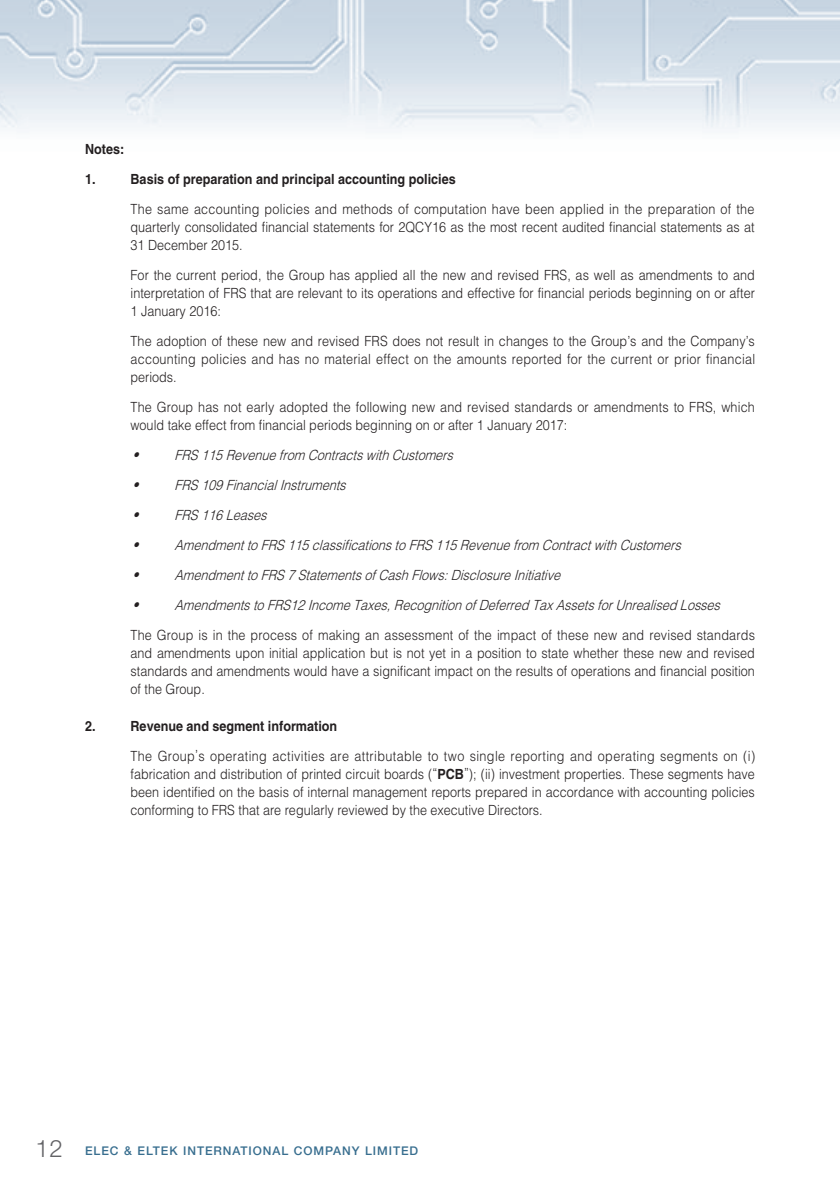
<style>
.page{position:relative;width:840px;height:1191px;background:#fff}
.page>*{position:absolute;margin:0;border:0;box-sizing:border-box;transform-origin:0 0}
._2__附註內文{font:300 14px/18px "Helvetica LT Std";color:#231f20;text-align:justify;scale:.9 1}
._2__附註內文-2{font:italic 300 14px "Helvetica LT Std";color:#231f20;scale:.9 1}
._2__附註內文-3{font:700 14px "Helvetica LT Std";color:#231f20;scale:.9 1}
._2__附註內文-4{font:italic 300 14px "M Hei HK";color:#231f20;scale:.9 1}
.t1{font:500 12px "Helvetica Neue LT Std";letter-spacing:.08em;color:#386e8f}
.s1{font-weight:700}
.s2{font-weight:300;font-size:24px;color:#636366}
</style>
<div class="page">
<img style="left:0;top:0;width:838px;height:129px">
<p class="_2__附註內文-3" style="left:85px;top:141px;width:45px">Notes:</p>
<p class="_2__附註內文-3" style="left:85px;top:171px;width:13px">1.</p>
<p class="_2__附註內文-3" style="left:130px;top:171px;width:362px">Basis of preparation and principal accounting policies</p>
<p class="_2__附註內文" style="left:130px;top:200px;width:694px">The same accounting policies and methods of computation have been applied in the preparation of the quarterly consolidated financial statements for 2QCY16 as the most recent audited financial statements as at 31 December 2015.</p>
<p class="_2__附註內文" style="left:130px;top:266px;width:694px">For the current period, the Group has applied all the new and revised FRS, as well as amendments to and interpretation of FRS that are relevant to its operations and effective for financial periods beginning on or after 1 January 2016:</p>
<p class="_2__附註內文" style="left:130px;top:332px;width:695px">The adoption of these new and revised FRS does not result in changes to the Group’s and the Company’s accounting policies and has no material effect on the amounts reported for the current or prior financial periods.</p>
<p class="_2__附註內文" style="left:130px;top:398px;width:694px">The Group has not early adopted the following new and revised standards or amendments to FRS, which would take effect from financial periods beginning on or after 1 January 2017:</p>
<p class="_2__附註內文-4" style="left:129px;top:448px;width:20px">‧</p>
<p class="_2__附註內文-2" style="left:174px;top:447px;width:316px">FRS 115 Revenue from Contracts with Customers</p>
<p class="_2__附註內文-4" style="left:129px;top:478px;width:20px">‧</p>
<p class="_2__附註內文-2" style="left:174px;top:477px;width:196px">FRS 109 Financial Instruments</p>
<p class="_2__附註內文-4" style="left:129px;top:508px;width:20px">‧</p>
<p class="_2__附註內文-2" style="left:174px;top:507px;width:109px">FRS 116 Leases</p>
<p class="_2__附註內文-4" style="left:129px;top:538px;width:20px">‧</p>
<p class="_2__附註內文-2" style="left:174px;top:537px;width:568px">Amendment to FRS 115 classifications to FRS 115 Revenue from Contract with Customers</p>
<p class="_2__附註內文-4" style="left:129px;top:568px;width:20px">‧</p>
<p class="_2__附註內文-2" style="left:174px;top:567px;width:435px">Amendment to FRS 7 Statements of Cash Flows: Disclosure Initiative</p>
<p class="_2__附註內文-4" style="left:129px;top:598px;width:20px">‧</p>
<p class="_2__附註內文-2" style="left:174px;top:597px;width:612px">Amendments to FRS12 Income Taxes, Recognition of Deferred Tax Assets for Unrealised Losses</p>
<p class="_2__附註內文" style="left:130px;top:626px;width:695px">The Group is in the process of making an assessment of the impact of these new and revised standards and amendments upon initial application but is not yet in a position to state whether these new and revised standards and amendments would have a significant impact on the results of operations and financial position of the Group.</p>
<p class="_2__附註內文-3" style="left:85px;top:717px;width:13px">2.</p>
<p class="_2__附註內文-3" style="left:130px;top:717px;width:231px">Revenue and segment information</p>
<p class="_2__附註內文" style="left:130px;top:746px;width:695px">The Group’s operating activities are attributable to two single reporting and operating segments on (i) fabrication and distribution of printed circuit boards (“<span class="s1">PCB</span>”); (ii) investment properties. These segments have been identified on the basis of internal management reports prepared in accordance with accounting policies conforming to FRS that are regularly reviewed by the executive Directors.</p>
<p class="t1" style="left:35px;top:1143px;width:384px"><span class="s2">12</span> ELEC &amp; ELTEK INTERNATIONAL COMPANY LIMITED</p>
</div>
